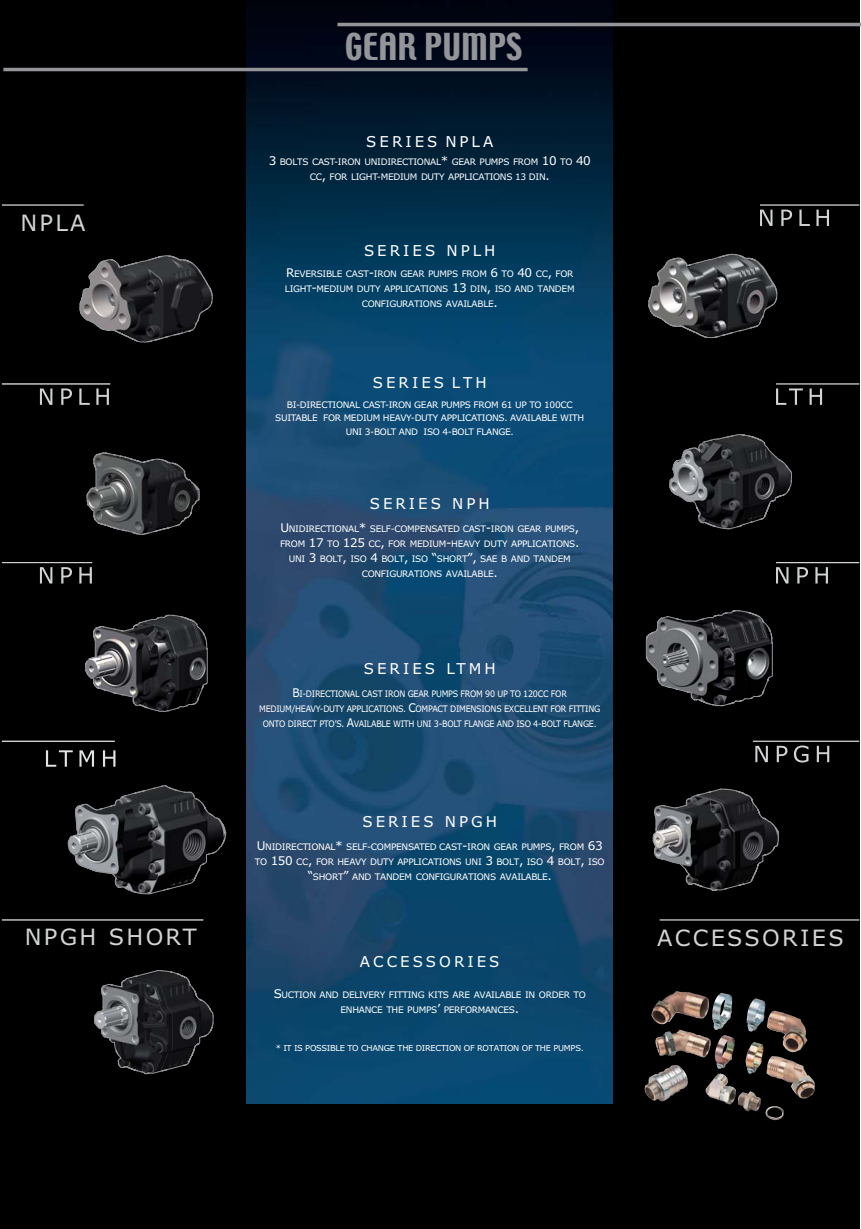
<style>
.page{position:relative;width:861px;height:1229px;background:#fff}
.page>*{position:absolute;margin:0;border:0;box-sizing:border-box;transform-origin:0 0}
.t1{font:33px "Techno";color:#939598}
.t2{font:22.5px "Verdana";letter-spacing:.1em;color:#d1d3d4}
.t3{font:15px "Verdana";letter-spacing:.2em;color:#fff}
.t4{font:9px/15px "Verdana";letter-spacing:-.035em;color:#fff;text-align:center}
.t5{font:9px/15px "Verdana";letter-spacing:-.035em;color:#fff;text-align:center;scale:.89 1}
.t6{font:8.25px "Verdana";letter-spacing:-.035em;color:#fff}
.s1{font-size:12px}
</style>
<div class="page">
<div style="left:0;top:0;width:859px;height:1229px;background:#000"></div>
<img style="left:247px;top:0;width:365px;height:1104px">
<svg style="left:40px;top:567px;width:12px;height:16px"></svg>
<svg style="left:61px;top:567px;width:11px;height:16px"></svg>
<svg style="left:79px;top:567px;width:13px;height:16px"></svg>
<hr style="left:2px;top:562px;width:90px;height:1px;background:#d1d3d4">
<svg style="left:755px;top:746px;width:12px;height:16px"></svg>
<svg style="left:776px;top:746px;width:11px;height:16px"></svg>
<svg style="left:793px;top:745px;width:15px;height:17px"></svg>
<svg style="left:816px;top:746px;width:13px;height:16px"></svg>
<hr style="left:752px;top:741px;width:107px;height:1px;background:#d1d3d4">
<hr style="left:659px;top:919px;width:200px;height:2px;background:#d1d3d4">
<svg style="left:40px;top:388px;width:12px;height:17px"></svg>
<svg style="left:61px;top:388px;width:11px;height:17px"></svg>
<svg style="left:79px;top:388px;width:11px;height:17px"></svg>
<svg style="left:96px;top:388px;width:13px;height:17px"></svg>
<hr style="left:2px;top:383px;width:108px;height:2px;background:#d1d3d4">
<hr style="left:2px;top:204px;width:82px;height:2px;background:#d1d3d4">
<hr style="left:3px;top:68px;width:524px;height:3px;background:#939598">
<hr style="left:337px;top:23px;width:523px;height:3px;background:#939598">
<img style="left:644px;top:1011px;width:171px;height:109px">
<svg style="left:46px;top:750px;width:27px;height:17px"></svg>
<svg style="left:79px;top:750px;width:15px;height:17px"></svg>
<svg style="left:103px;top:750px;width:12px;height:17px"></svg>
<hr style="left:2px;top:741px;width:113px;height:1px;background:#e2e3e4">
<hr style="left:2px;top:919px;width:201px;height:2px;background:#e2e3e4">
<svg style="left:760px;top:210px;width:12px;height:16px"></svg>
<svg style="left:781px;top:210px;width:10px;height:16px"></svg>
<svg style="left:799px;top:210px;width:10px;height:16px"></svg>
<svg style="left:816px;top:210px;width:12px;height:16px"></svg>
<hr style="left:759px;top:204px;width:100px;height:2px;background:#d1d3d4">
<svg style="left:776px;top:388px;width:26px;height:17px"></svg>
<svg style="left:809px;top:388px;width:12px;height:17px"></svg>
<hr style="left:775px;top:383px;width:84px;height:2px;background:#d1d3d4">
<svg style="left:776px;top:567px;width:12px;height:16px"></svg>
<svg style="left:797px;top:567px;width:10px;height:16px"></svg>
<svg style="left:815px;top:567px;width:12px;height:16px"></svg>
<hr style="left:775px;top:562px;width:84px;height:1px;background:#d1d3d4">
<svg style="left:669px;top:434px;width:122px;height:95px"></svg>
<svg style="left:79px;top:255px;width:134px;height:87px"></svg>
<svg style="left:86px;top:452px;width:113px;height:83px"></svg>
<svg style="left:85px;top:615px;width:123px;height:97px"></svg>
<svg style="left:68px;top:785px;width:158px;height:109px"></svg>
<svg style="left:94px;top:970px;width:119px;height:104px"></svg>
<svg style="left:652px;top:789px;width:126px;height:102px"></svg>
<svg style="left:645px;top:610px;width:127px;height:96px"></svg>
<svg style="left:648px;top:254px;width:129px;height:84px"></svg>
<h2 class="t2" style="left:21px;top:210px;width:67px">NPLA</h2>
<h2 class="t2" style="left:25px;top:924px;width:173px">NPGH SHORT</h2>
<h1 class="t1" style="left:345px;top:29px;width:178px">GEAR PUMPS</h1>
<h3 class="t3" style="left:366px;top:133px;width:128px">SERIES NPLA</h3>
<p class="t4" style="left:268px;top:154px;width:323px"><span class="s1">3</span> BOLTS CAST-IRON UNIDIRECTIONAL<span class="s1">*</span> GEAR PUMPS FROM <span class="s1">10</span> TO <span class="s1">40<br></span>CC<span class="s1">,</span> FOR LIGHT-MEDIUM DUTY APPLICATIONS 13 DIN<span class="s1">.</span></p>
<h3 class="t3" style="left:364px;top:242px;width:133px">SERIES NPLH</h3>
<p class="t4" style="left:285px;top:266px;width:291px"><span class="s1">R</span>EVERSIBLE CAST<span class="s1">-</span>IRON GEAR PUMPS FROM <span class="s1">6</span> TO <span class="s1">40</span> CC<span class="s1">,</span> FOR<br>LIGHT<span class="s1">-</span>MEDIUM DUTY APPLICATIONS <span class="s1">13</span> DIN<span class="s1">,</span> ISO AND TANDEM<br>CONFIGURATIONS AVAILABLE<span class="s1">.</span></p>
<h3 class="t3" style="left:373px;top:374px;width:115px">SERIES LTH</h3>
<p class="t4" style="left:275px;top:398px;width:310px;line-height:13.5px">BI-DIRECTIONAL CAST-IRON GEAR PUMPS FROM 61 UP TO 100CC<br>SUITABLE FOR MEDIUM HEAVY-DUTY APPLICATIONS. AVAILABLE WITH<br>UNI 3-BOLT AND ISO 4-BOLT FLANGE.</p>
<h3 class="t3" style="left:369px;top:495px;width:122px">SERIES NPH</h3>
<p class="t4" style="left:280px;top:521px;width:301px"><span class="s1">U</span>NIDIRECTIONAL<span class="s1">*</span> SELF-COMPENSATED CAST<span class="s1">-</span>IRON GEAR PUMPS<span class="s1">, </span>FROM <span class="s1">17</span> TO <span class="s1">125</span> CC<span class="s1">,</span> FOR MEDIUM<span class="s1">-</span>HEAVY DUTY APPLICATIONS<span class="s1">.<br></span>UNI <span class="s1">3</span> BOLT<span class="s1">,</span> ISO <span class="s1">4</span> BOLT<span class="s1">,</span> ISO <span class="s1">“</span>SHORT<span class="s1">”,</span> SAE B AND TANDEM CONFIGURATIONS AVAILABLE<span class="s1">.</span></p>
<h3 class="t3" style="left:364px;top:660px;width:133px">SERIES LTMH</h3>
<p class="t5" style="left:259px;top:686px;width:384px"><span class="s1">B</span>I-DIRECTIONAL CAST IRON GEAR PUMPS FROM 90 UP TO 120CC FOR<br>MEDIUM/HEAVY-DUTY APPLICATIONS. <span class="s1">C</span>OMPACT DIMENSIONS EXCELLENT FOR FITTING<br>ONTO DIRECT PTO’S. <span class="s1">A</span>VAILABLE WITH UNI 3-BOLT FLANGE AND ISO 4-BOLT FLANGE.</p>
<h3 class="t3" style="left:362px;top:813px;width:136px">SERIES NPGH</h3>
<p class="t4" style="left:255px;top:839px;width:351px"><span class="s1">U</span>NIDIRECTIONAL<span class="s1">*</span> SELF-COMPENSATED CAST<span class="s1">-</span>IRON GEAR PUMPS<span class="s1">,</span> FROM <span class="s1">63<br></span>TO <span class="s1">150</span> CC<span class="s1">,</span> FOR HEAVY DUTY APPLICATIONS UNI <span class="s1">3</span> BOLT<span class="s1">,</span> ISO <span class="s1">4</span> BOLT<span class="s1">,</span> ISO <span class="s1">“</span>SHORT<span class="s1">”</span> AND TANDEM CONFIGURATIONS AVAILABLE<span class="s1">.</span></p>
<h3 class="t3" style="left:360px;top:953px;width:141px">ACCESSORIES</h3>
<p class="t4" style="left:274px;top:987px;width:313px"><span class="s1">S</span>UCTION AND DELIVERY FITTING KITS ARE AVAILABLE IN ORDER TO<br>ENHANCE THE PUMPS<span class="s1">’</span> PERFORMANCES<span class="s1">.</span></p>
<p class="t6" style="left:276px;top:1044px;width:309px">* IT IS POSSIBLE TO CHANGE THE DIRECTION OF ROTATION OF THE PUMPS.</p>
<h2 class="t2" style="left:657px;top:925px;width:188px">ACCESSORIES</h2>
</div>
